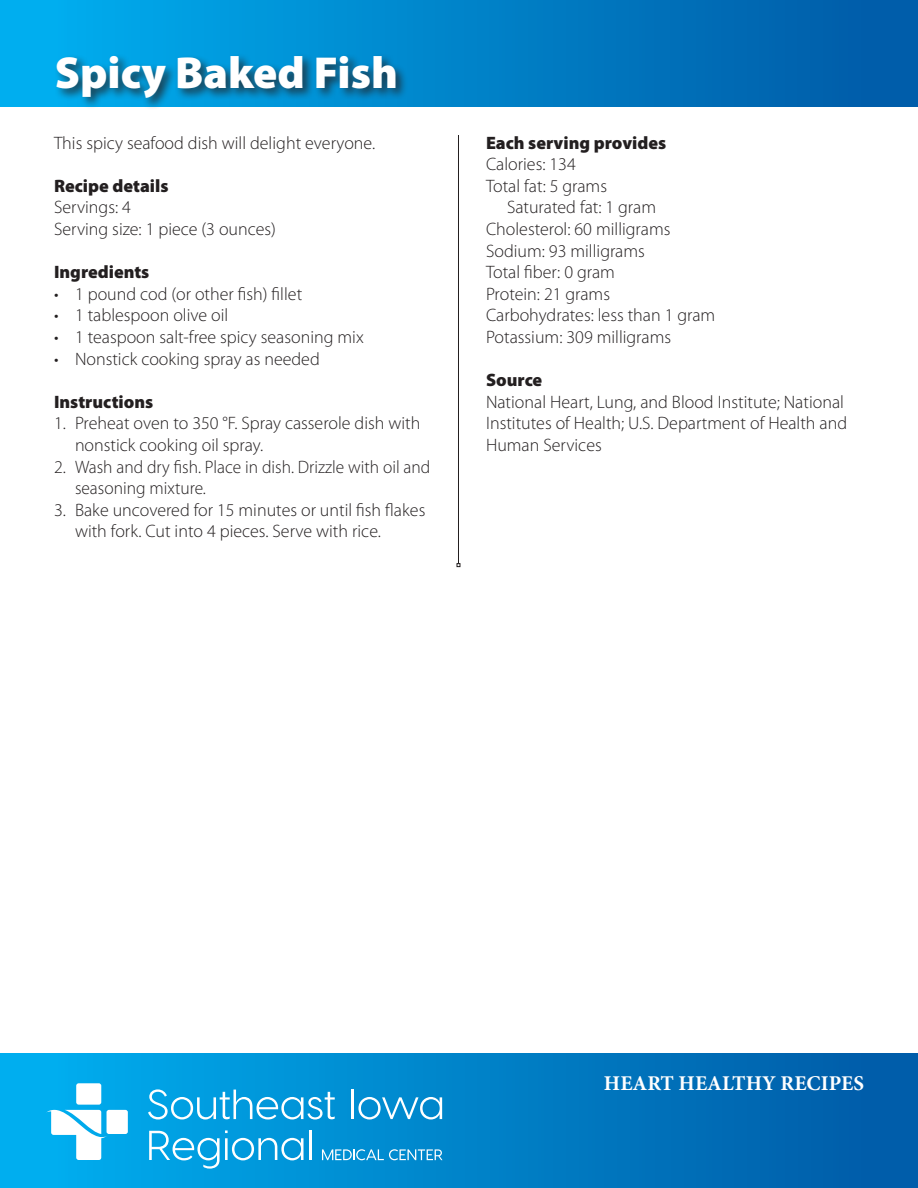
<style>
.page{position:relative;width:918px;height:1188px;background:#fff}
.page>*{position:absolute;margin:0;border:0;box-sizing:border-box;transform-origin:0 0}
.t1{font:900 45px "Myriad Pro";color:#fff}
.t2{font:700 21px "Minion Pro";color:#fff}
.t3{font:300 18px/21.6px "Myriad Pro";color:#231f20}
.t4{font:900 18px "Myriad Pro";color:#231f20}
</style>
<div class="page">
<hr style="left:458px;top:135px;width:1px;height:429px;background:#231f20">
<div style="left:0;top:0;width:917px;height:107px;background:linear-gradient(to right,#00b1f1,#0058a4)"></div>
<div style="left:55px;top:53px;width:353px;height:57px;background:#231f20;opacity:.75"></div>
<div style="left:0;top:1053px;width:918px;height:135px;background:linear-gradient(to right,#00b1f1,#0058a5)"></div>
<div style="left:76px;top:1083px;width:25px;height:22px;background:#fff;border-radius:2px"></div>
<div style="left:107px;top:1110px;width:21px;height:24px;background:#fff;border-radius:2px"></div>
<svg style="left:46px;top:1110px;width:61px;height:50px"></svg>
<svg style="left:148px;top:1089px;width:187px;height:31px;background:#37afe4"></svg>
<hr style="left:351px;top:1090px;width:3px;height:29px;background:#fff">
<svg style="left:358px;top:1097px;width:84px;height:23px"></svg>
<svg style="left:149px;top:1130px;width:155px;height:39px;background:#2fade4"></svg>
<hr style="left:309px;top:1130px;width:3px;height:30px;background:#fff">
<svg style="left:322px;top:1149px;width:120px;height:11px"></svg>
<h1 class="t1" style="left:55px;top:43px;width:345px">Spicy Baked Fish</h1>
<p class="t3" style="left:54px;top:132px;width:323px">This spicy seafood dish will delight everyone.</p>
<p class="t4" style="left:54px;top:174px;width:116px">Recipe details</p>
<p class="t3" style="left:54px;top:196px;width:224px">Servings: 4<br>Serving size: 1 piece (3 ounces)</p>
<p class="t4" style="left:54px;top:260px;width:97px">Ingredients</p>
<p class="t3" style="left:54px;top:283px;width:250px">• 1 pound cod (or other fish) fillet</p>
<p class="t3" style="left:54px;top:304px;width:176px">• 1 tablespoon olive oil</p>
<p class="t3" style="left:54px;top:326px;width:311px">• 1 teaspoon salt-free spicy seasoning mix</p>
<p class="t3" style="left:54px;top:348px;width:267px">• Nonstick cooking spray as needed</p>
<p class="t4" style="left:54px;top:390px;width:101px">Instructions</p>
<p class="t3" style="left:75px;top:412px;width:347px;text-indent:-21px">1. Preheat oven to 350 °F. Spray casserole dish with nonstick cooking oil spray.</p>
<p class="t3" style="left:75px;top:456px;width:357px;text-indent:-21px">2. Wash and dry fish. Place in dish. Drizzle with oil and seasoning mixture.</p>
<p class="t3" style="left:75px;top:499px;width:352px;text-indent:-21px">3. Bake uncovered for 15 minutes or until fish flakes with fork. Cut into 4 pieces. Serve with rice.</p>
<p class="t4" style="left:486px;top:130px;width:182px">Each serving provides</p>
<p class="t3" style="left:486px;top:153px;width:91px">Calories: 134</p>
<p class="t3" style="left:486px;top:175px;width:123px">Total fat: 5 grams</p>
<p class="t3" style="left:507px;top:196px;width:151px">Saturated fat: 1 gram</p>
<p class="t3" style="left:486px;top:218px;width:186px">Cholesterol: 60 milligrams</p>
<p class="t3" style="left:486px;top:240px;width:160px">Sodium: 93 milligrams</p>
<p class="t3" style="left:486px;top:261px;width:130px">Total fiber: 0 gram</p>
<p class="t3" style="left:486px;top:283px;width:126px">Protein: 21 grams</p>
<p class="t3" style="left:486px;top:304px;width:231px">Carbohydrates: less than 1 gram</p>
<p class="t3" style="left:486px;top:326px;width:187px">Potassium: 309 milligrams</p>
<p class="t4" style="left:486px;top:368px;width:58px">Source</p>
<p class="t3" style="left:486px;top:391px;width:363px">National Heart, Lung, and Blood Institute; National<br>Institutes of Health; U.S. Department of Health and<br>Human Services</p>
<p class="t2" style="left:604px;top:1069px;width:262px">HEART HEALTHY RECIPES</p>
</div>
